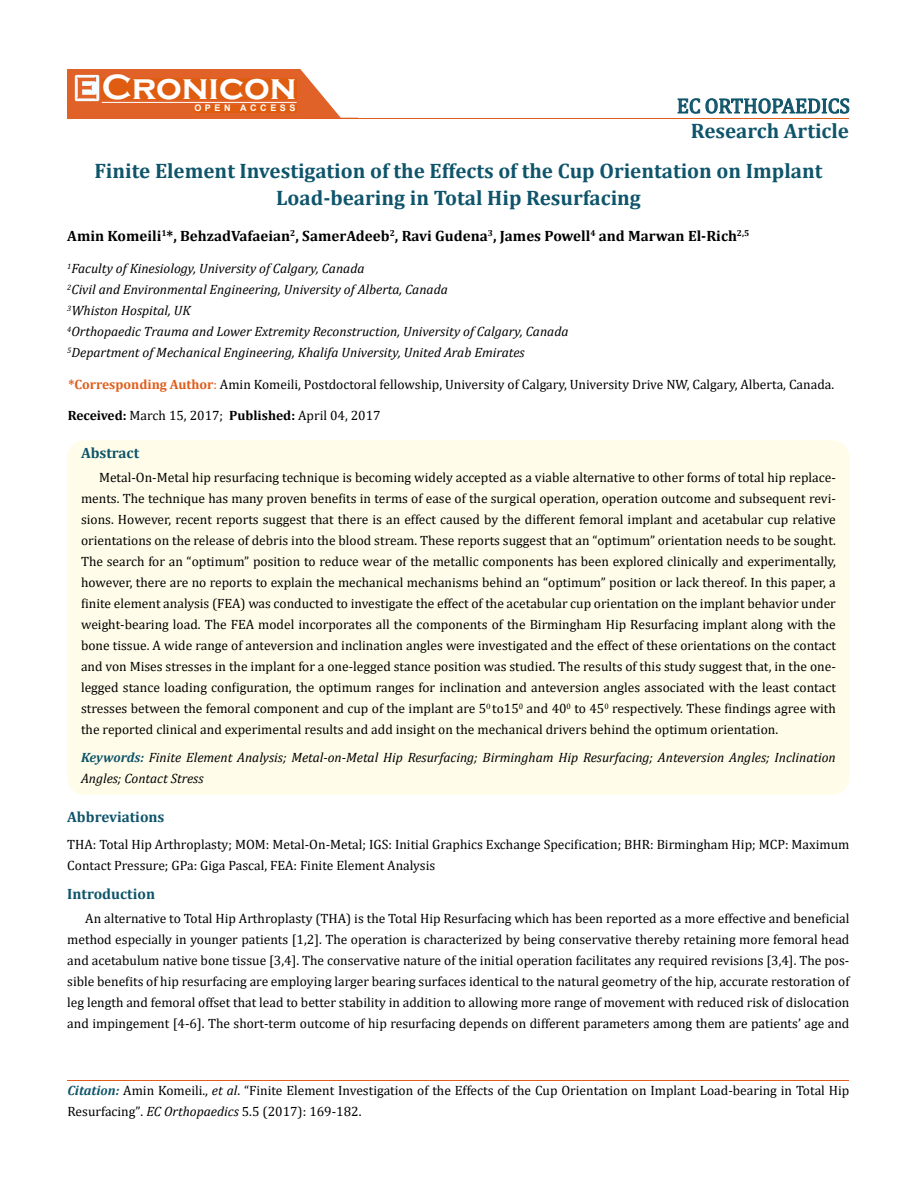
<style>
.page{position:relative;width:917px;height:1190px;background:#fff}
.page>*{position:absolute;margin:0;border:0;box-sizing:border-box;transform-origin:0 0}
.t1{font:700 36px "Copperplate Gothic";color:#fff}
.t2{font:700 21px/40.2px "Cambria";color:#0e546a}
.t3{font:21px "Cambria";color:#0e546a}
.t4{font:700 15px "Cambria";color:#000}
.t5{font:700 15px "Cambria";color:#0e546a}
.t6{font:13.5px/21px "Cambria";color:#000}
.t7{font:italic 13.5px/21px "Cambria";color:#000}
.t8{font:700 9px "Arial";letter-spacing:.4em;color:#fff}
.s1{font-weight:700;color:#e05d1a}
.s2{color:#e05d1a}
.s3{font-weight:700}
.s4{font-weight:700;color:#0e546a}
.s5{font-weight:700;font-style:italic;color:#0e546a}
.s6{font-style:italic}
.s7{font-size:13.35px}
</style>
<div class="page">
<div style="left:67px;top:70px;width:290px;height:49px;background:#e06228"></div>
<svg style="left:300px;top:69px;width:58px;height:49px"></svg>
<img style="left:75px;top:75px;width:24px;height:26px">
<div style="left:102px;top:79px;width:195px;height:21px;background:#df5d11"></div>
<div style="left:194px;top:105px;width:103px;height:7px;background:#df5d11"></div>
<svg style="left:677px;top:98px;width:172px;height:16px"></svg>
<hr style="left:102px;top:102px;width:194px;height:1px;background:#fff">
<hr style="left:279px;top:118px;width:569px;height:1px;background:#e05d1a">
<hr style="left:67px;top:1080px;width:782px;height:1px;background:#e05d1a">
<div style="left:67px;top:440px;width:782px;height:355px;background:#fffde9;border-radius:18px"></div>
<h1 class="t1" style="left:102px;top:68px;width:196px">Cronicon</h1>
<p class="t8" style="left:194px;top:102px;width:103px">OPEN ACCESS</p>
<h2 class="t3" style="left:676px;top:93px;width:174px">EC ORTHOPAEDICS</h2>
<h2 class="t2" style="left:94px;top:110px;width:756px;text-indent:596px">Research Article<br>Finite Element Investigation of the Effects of the Cup Orientation on Implant</h2>
<h2 class="t2" style="left:276px;top:177px;width:366px">Load-bearing in Total Hip Resurfacing</h2>
<p class="t4" style="left:67px;top:225px;width:683px">Amin Komeili<sup>1</sup>*, BehzadVafaeian<sup>2</sup>, SamerAdeeb<sup>2</sup>, Ravi Gudena<sup>3</sup>, James Powell<sup>4</sup> and Marwan El-Rich<sup>2,5</sup></p>
<p class="t7" style="left:67px;top:257px;width:503px"><sup>1</sup>Faculty of Kinesiology, University of Calgary, Canada<br><sup>2</sup>Civil and Environmental Engineering, University of Alberta, Canada<br><sup>3</sup>Whiston Hospital, UK<br><sup>4</sup>Orthopaedic Trauma and Lower Extremity Reconstruction, University of Calgary, Canada <sup>5</sup>Department of Mechanical Engineering, Khalifa University, United Arab Emirates</p>
<p class="t6" style="left:68px;top:373px;width:767px"><span class="s1">*Corresponding Author</span><span class="s2">:</span> Amin Komeili, Postdoctoral fellowship, University of Calgary, University Drive NW, Calgary, Alberta, Canada.</p>
<p class="t6" style="left:68px;top:405px;width:314px"><span class="s3">Received:</span> March 15, 2017; <span class="s3">Published:</span> April 04, 2017</p>
<p class="t5" style="left:81px;top:442px;width:60px">Abstract</p>
<p class="t6" style="left:81px;top:467px;width:756px;text-align:justify;text-indent:18px">Metal-On-Metal hip resurfacing technique is becoming widely accepted as a viable alternative to other forms of total hip replace&shy;ments. The technique has many proven benefits in terms of ease of the surgical operation, operation outcome and subsequent revi&shy;sions. However, recent reports suggest that there is an effect caused by the different femoral implant and acetabular cup relative orientations on the release of debris into the blood stream. These reports suggest that an “optimum” orientation needs to be sought.<br>The search for an “optimum” position to reduce wear of the metallic components has been explored clinically and experimentally, however, there are no reports to explain the mechanical mechanisms behind an “optimum” position or lack thereof. In this paper, a finite element analysis (FEA) was conducted to investigate the effect of the acetabular cup orientation on the implant behavior under weight-bearing load. The FEA model incorporates all the components of the Birmingham Hip Resurfacing implant along with the bone tissue. A wide range of anteversion and inclination angles were investigated and the effect of these orientations on the contact and von Mises stresses in the implant for a one-legged stance position was studied. The results of this study suggest that, in the one&shy;legged stance loading configuration, the optimum ranges for inclination and anteversion angles associated with the least contact stresses between the femoral component and cup of the implant are 5 to15<sup>0</sup> and 40<sup>0</sup> to 45<sup>0</sup> respectively. These findings agree with the reported clinical and experimental results and add insight on the mechanical drivers behind the optimum orientation.</p>
<p class="t7" style="left:81px;top:746px;width:756px"><span class="s4">Keywords:</span> Finite Element Analysis; Metal-on-Metal Hip Resurfacing; Birmingham Hip Resurfacing; Anteversion Angles; Inclination<br>Angles; Contact Stress</p>
<p class="t5" style="left:67px;top:806px;width:99px">Abbreviations</p>
<p class="t6" style="left:67px;top:833px;width:783px">THA: Total Hip Arthroplasty; MOM: Metal-On-Metal; IGS: Initial Graphics Exchange Specification; BHR: Birmingham Hip; MCP: Maximum<br>Contact Pressure; GPa: Giga Pascal, FEA: Finite Element Analysis</p>
<p class="t5" style="left:67px;top:883px;width:89px">Introduction</p>
<p class="t6" style="left:67px;top:908px;width:783px;text-align:justify;text-indent:18px">An alternative to Total Hip Arthroplasty (THA) is the Total Hip Resurfacing which has been reported as a more effective and beneficial method especially in younger patients [1,2]. The operation is characterized by being conservative thereby retaining more femoral head and acetabulum native bone tissue [3,4]. The conservative nature of the initial operation facilitates any required revisions [3,4]. The pos&shy;sible benefits of hip resurfacing are employing larger bearing surfaces identical to the natural geometry of the hip, accurate restoration of leg length and femoral offset that lead to better stability in addition to allowing more range of movement with reduced risk of dislocation and impingement [4-6]. The short-term outcome of hip resurfacing depends on different parameters among them are patients’ age and</p>
<p class="t6" style="left:67px;top:1079px;width:783px"><span class="s5">Citation:</span> Amin Komeili., <span class="s6">et al</span>. “Finite Element Investigation of the Effects of the Cup Orientation on Implant Load-bearing in Total Hip<br>Resurfacing”<span class="s7">.</span> <span class="s6">EC Orthopaedics</span> <span class="s7">5</span>.5 (2017): 169-182.</p>
</div>
